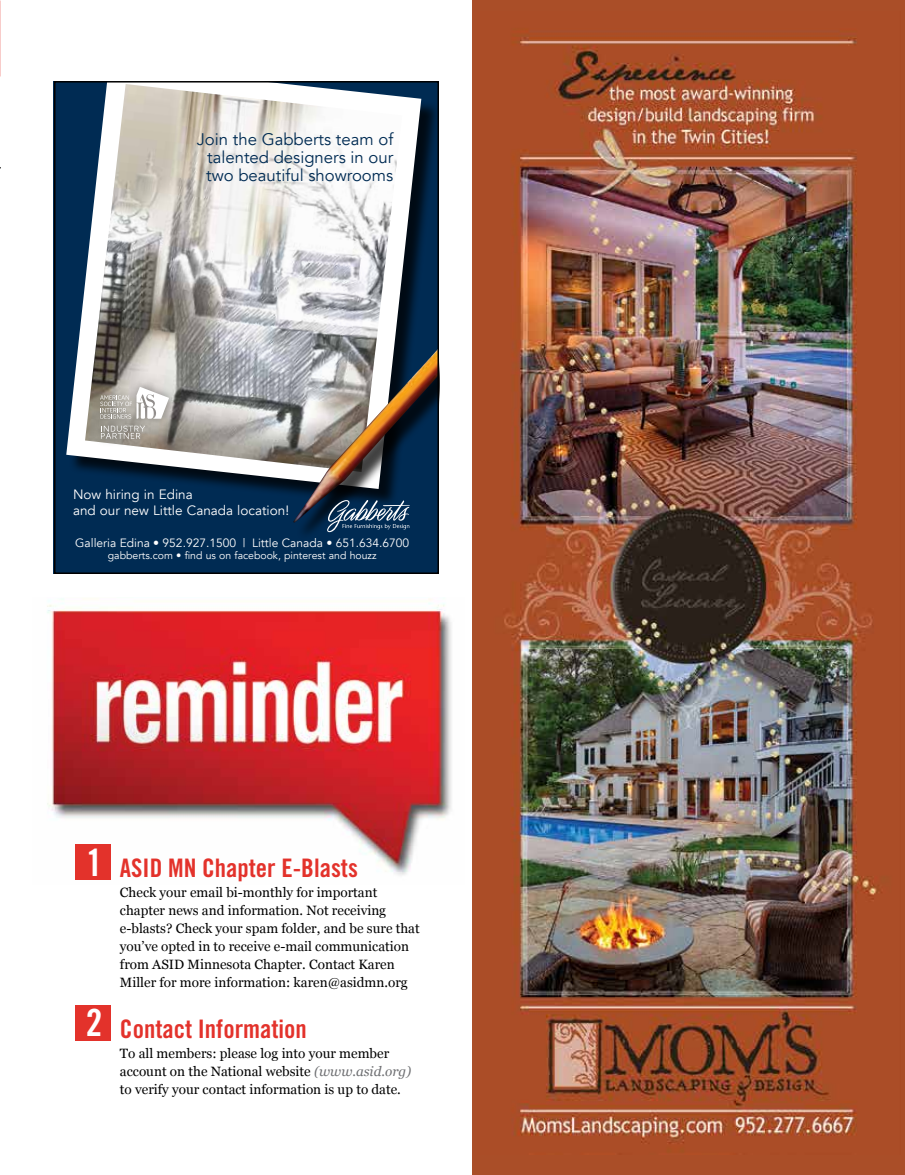
<style>
.page{position:relative;width:905px;height:1175px;background:#fff}
.page>*{position:absolute;margin:0;border:0;box-sizing:border-box;transform-origin:0 0}
.t1{font:37.5px "Trade Gothic LT Std Bd Cn 20";color:#fff}
.t2{font:25.5px "Trade Gothic LT Std Bd Cn 20";color:#e3322b}
.t3{font:16.65px/18.1px "Avenir";color:#002b53;text-align:justify}
.t4{font:13.5px/18px "Georgia";color:#000}
.t5{font:13.5px/16.2px "Avenir";color:#fff}
.t6{font:12px "Avenir";color:#fff}
.t7{font:10.5px "Avenir";color:#fff}
.s1{font-style:italic;color:#6d6e71}
</style>
<div class="page">
<div style="left:472px;top:0;width:432px;height:1174px;background:#aa4e28"></div>
<img style="left:504px;top:37px;width:378px;height:1107px">
<div style="left:54px;top:81px;width:385px;height:493px;background:#002b53"></div>
<div style="left:69px;top:81px;width:370px;height:426px;background:#000;opacity:.75"></div>
<svg style="left:66px;top:84px;width:355px;height:405px"></svg>
<img style="left:85px;top:84px;width:317px;height:388px">
<div style="left:296px;top:159px;width:143px;height:381px;background:#000;opacity:.75"></div>
<img style="left:293px;top:348px;width:143px;height:175px">
<div style="left:91px;top:378px;width:87px;height:70px;background:#000;opacity:.45"></div>
<svg style="left:100px;top:387px;width:69px;height:32px;background:#c7c5bf"></svg>
<svg style="left:101px;top:425px;width:44px;height:14px"></svg>
<svg style="left:327px;top:500px;width:83px;height:32px"></svg>
<div style="left:54px;top:81px;width:385px;height:493px;border:2px solid #000"></div>
<div style="left:76px;top:1005px;width:35px;height:35px;background:#e3322b"></div>
<img style="left:47px;top:598px;width:405px;height:282px">
<div style="left:76px;top:844px;width:35px;height:36px;background:#e3322b"></div>
<p class="t3" style="left:206px;top:130px;width:188px;text-indent:-9px">Join the Gabberts team of talented designers in our two beautiful showrooms</p>
<p class="t5" style="left:73px;top:486px;width:217px">Now hiring in Edina<br>and our new Little Canada location!</p>
<p class="t6" style="left:75px;top:535px;width:335px">Galleria Edina • 952.927.1500 | Little Canada • 651.634.6700</p>
<p class="t7" style="left:108px;top:549px;width:270px">gabberts.com • find us on facebook, pinterest and houzz</p>
<h1 class="t1" style="left:86px;top:839px;width:18px">1</h1>
<h1 class="t1" style="left:86px;top:999px;width:18px">2</h1>
<h2 class="t2" style="left:120px;top:852px;width:239px">ASID MN Chapter E-Blasts</h2>
<p class="t4" style="left:120px;top:882px;width:301px">Check your email bi-monthly for important chapter news and information. Not receiving e-blasts? Check your spam folder, and be sure that you’ve opted in to receive e-mail communication from ASID Minnesota Chapter. Contact Karen Miller for more information: karen@asidmn.org</p>
<h2 class="t2" style="left:120px;top:1013px;width:188px">Contact Information</h2>
<p class="t4" style="left:120px;top:1043px;width:293px">To all members: please log into your member account on the National website <span class="s1">(www.asid.org) </span>to verify your contact information is up to date.</p>
</div>
